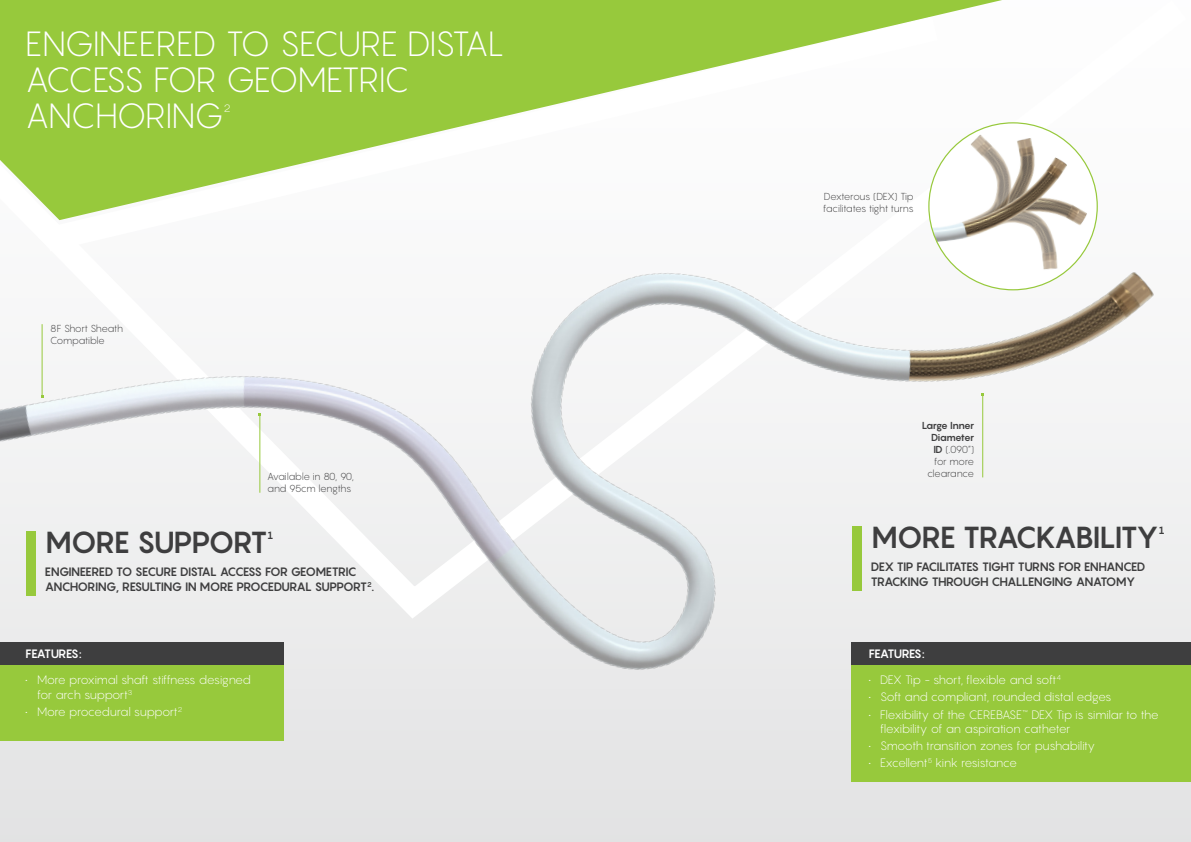
<style>
.page{position:relative;width:1191px;height:842px;background:#fff}
.page>*{position:absolute;margin:0;border:0;box-sizing:border-box;transform-origin:0 0}
.t1{font:300 34.5px/36px "Pangram";letter-spacing:-.035em;color:#fff}
.t2{font:700 30px "Pangram";letter-spacing:-.06em;color:#3e3e3f}
.t3{font:300 12px/14.4px "Pangram";letter-spacing:-.045em;color:#fff}
.t4{font:700 12px/14.4px "Pangram";letter-spacing:-.06em;color:#3e3e3f}
.t5{font:300 12px/14.4px "Pangram";letter-spacing:-.025em;color:#fff}
.t6{font:700 12px "Pangram";letter-spacing:-.045em;color:#fff}
.t7{font:700 10.5px "Pangram";color:#3e3e3f}
.t8{font:300 10.5px "Pangram";color:#fff}
.t9{font:300 10px/12px "Pangram";letter-spacing:-.045em;color:#3e3e3f}
.s1{font-weight:700}
</style>
<div class="page">
<img style="left:0;top:0;width:1191px;height:842px">
<hr style="left:982px;top:395px;width:1px;height:82px;background:#97c93c">
<img style="left:929px;top:123px;width:168px;height:167px">
<p class="t1" style="left:25px;top:25px;width:481px">ENGINEERED TO SECURE DISTAL<br>ACCESS FOR GEOMETRIC<br>ANCHORING</p>
<p class="t8" style="left:224px;top:101px;width:8px">2</p>
<p class="t9" style="left:50px;top:322px;width:74px">8F Short Sheath<br>Compatible</p>
<p class="t9" style="left:267px;top:471px;width:88px">Available in 80, 90, and 95cm lengths</p>
<p class="t2" style="left:45px;top:523px;width:224px">MORE SUPPORT</p>
<p class="t7" style="left:267px;top:529px;width:7px">1</p>
<p class="t4" style="left:45px;top:565px;width:331px">ENGINEERED TO SECURE DISTAL ACCESS FOR GEOMETRIC<br>ANCHORING, RESULTING IN MORE PROCEDURAL SUPPORT<sup>2</sup>.</p>
<p class="t6" style="left:26px;top:646px;width:57px">FEATURES:</p>
<p class="t3" style="left:37px;top:672px;width:215px;text-indent:-11px">• More proximal shaft stiffness designed for arch support<sup>3</sup></p>
<p class="t3" style="left:26px;top:704px;width:158px">• More procedural support<sup>2</sup></p>
<p class="t9" style="left:823px;top:191px;width:92px">Dexterous (DEX) Tip facilitates tight turns</p>
<p class="t9" style="left:921px;top:419px;width:54px;text-align:right"><span class="s1">Large Inner<br>Diameter<br>ID</span> (.090”) for more clearance</p>
<p class="t2" style="left:871px;top:518px;width:289px">MORE TRACKABILITY</p>
<p class="t7" style="left:1158px;top:524px;width:7px">1</p>
<p class="t4" style="left:871px;top:560px;width:276px">DEX TIP FACILITATES TIGHT TURNS FOR ENHANCED<br>TRACKING THROUGH CHALLENGING ANATOMY</p>
<p class="t6" style="left:868px;top:646px;width:57px">FEATURES:</p>
<p class="t3" style="left:868px;top:672px;width:194px">• DEX Tip - short, flexible and soft<sup>4</sup></p>
<p class="t3" style="left:868px;top:690px;width:244px">• Soft and compliant, rounded distal edges</p>
<p class="t5" style="left:880px;top:707px;width:280px;text-indent:-11px">• Flexibility of the CEREBASE<sup>™</sup> DEX Tip is similar to the flexibility of an aspiration catheter</p>
<p class="t3" style="left:868px;top:738px;width:228px">• Smooth transition zones for pushability</p>
<p class="t3" style="left:868px;top:756px;width:150px">• Excellent<sup>5</sup> kink resistance</p>
</div>
